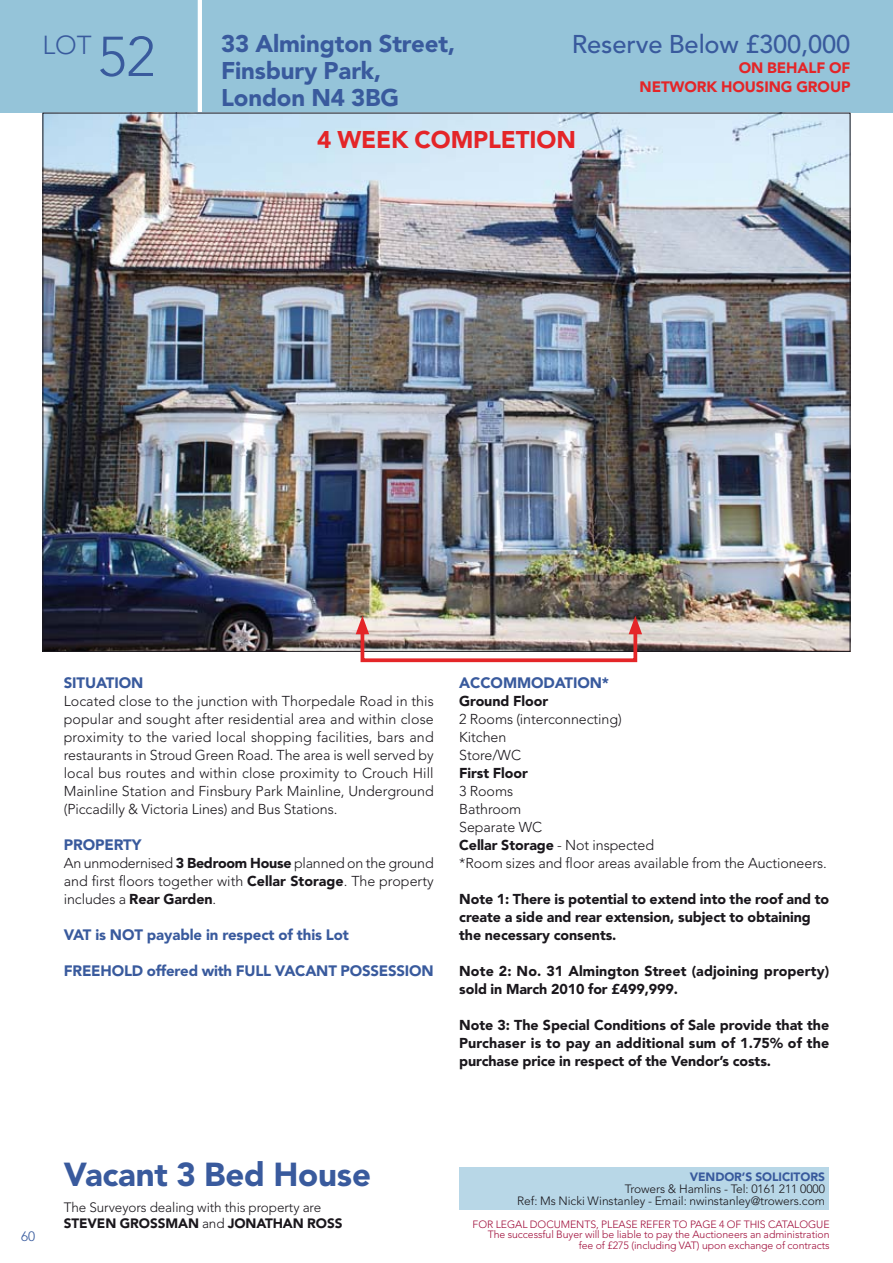
<style>
.page{position:relative;width:893px;height:1263px;background:#fff}
.page>*{position:absolute;margin:0;border:0;box-sizing:border-box;transform-origin:0 0}
.t1{font:900 33px "Avenir LT Std";letter-spacing:-.005em;color:#395a9d}
.t2{font:300 25.8px "Avenir LT Std";color:#395a9d}
.t3{font:500 25.5px "Avenir LT Std";letter-spacing:-.005em;color:#395a9d}
.t4{font:900 24px/27px "Avenir LT Std";letter-spacing:-.005em;color:#395a9d}
.t5{font:900 24px "Avenir LT Std";letter-spacing:-.005em;color:#e42528}
.t6{font:900 15px "Avenir LT Std";letter-spacing:-.005em;color:#395a9d}
.t7{font:900 15px/19.5px "Avenir LT Std";letter-spacing:-.005em;color:#e42528;text-align:right}
.t8{font:300 14.25px/18px "Avenir LT Std";letter-spacing:-.005em;color:#1a171c;text-align:justify}
.t9{font:900 14.25px/18px "Avenir LT Std";letter-spacing:-.005em;color:#1a171c}
.t10{font:300 13.5px/16.5px "Avenir LT Std";letter-spacing:-.005em;color:#1a171c}
.t11{font:300 13.5px "Avenir LT Std";color:#36599d}
.t12{font:300 12px/12px "Avenir LT Std";letter-spacing:-.005em;color:#1a171c;text-align:right}
.t13{font:900 12px "Avenir LT Std";letter-spacing:-.005em;color:#395a9d}
.t14{font:300 10.5px/10.5px "Avenir LT Std";letter-spacing:-.005em;color:#a00f3b;text-align:right}
.s1{font-size:55.5px}
.s2{font-weight:900}
</style>
<div class="page">
<div style="left:1px;top:0;width:892px;height:113px;background:#95c4d9"></div>
<hr style="left:198px;top:0;width:4px;height:113px;background:#fff">
<img style="left:45px;top:115px;width:803px;height:535px">
<div style="left:459px;top:1167px;width:370px;height:43px;background:#b8d7e7"></div>
<div style="left:361px;top:625px;width:276px;height:37px;border:4px solid #e42528"></div>
<svg style="left:356px;top:616px;width:13px;height:18px"></svg>
<svg style="left:629px;top:616px;width:13px;height:18px"></svg>
<h2 class="t2" style="left:43px;top:34px;width:114px">LOT <span class="s1">52</span></h2>
<h3 class="t4" style="left:221px;top:32px;width:236px">33 Almington Street,<br>Finsbury Park,<br>London N4 3BG</h3>
<h3 class="t3" style="left:572px;top:30px;width:280px">Reserve Below £300,000</h3>
<p class="t7" style="left:640px;top:59px;width:212px">ON BEHALF OF<br>NETWORK HOUSING GROUP</p>
<h3 class="t5" style="left:317px;top:130px;width:260px">4 WEEK COMPLETION</h3>
<p class="t6" style="left:64px;top:676px;width:81px">SITUATION</p>
<p class="t8" style="left:64px;top:693px;width:371px">Located close to the junction with Thorpedale Road in this popular and sought after residential area and within close proximity to the varied local shopping facilities, bars and restaurants in Stroud Green Road. The area is well served by local bus routes and within close proximity to Crouch Hill Mainline Station and Finsbury Park Mainline, Underground (Piccadilly &amp; Victoria Lines) and Bus Stations.</p>
<p class="t6" style="left:64px;top:838px;width:79px">PROPERTY</p>
<p class="t8" style="left:64px;top:855px;width:371px">An unmodernised <span class="s2">3 Bedroom House</span> planned on the ground and first floors together with <span class="s2">Cellar Storage</span>. The property includes a <span class="s2">Rear Garden</span>.</p>
<p class="t6" style="left:64px;top:928px;width:287px">VAT is NOT payable in respect of this Lot</p>
<p class="t6" style="left:64px;top:964px;width:371px">FREEHOLD offered with FULL VACANT POSSESSION</p>
<p class="t6" style="left:459px;top:676px;width:151px">ACCOMMODATION*</p>
<p class="t9" style="left:459px;top:693px;width:90px">Ground Floor</p>
<p class="t8" style="left:459px;top:711px;width:164px;text-align:left">2 Rooms (interconnecting)<br>Kitchen<br>Store/WC</p>
<p class="t9" style="left:459px;top:765px;width:70px">First Floor</p>
<p class="t8" style="left:459px;top:783px;width:369px;text-align:left">3 Rooms<br>Bathroom<br>Separate WC<br><span class="s2">Cellar Storage</span> - Not inspected<br>*Room sizes and floor areas available from the Auctioneers.</p>
<p class="t9" style="left:459px;top:891px;width:371px">Note 1: There is potential to extend into the roof and to create a side and rear extension, subject to obtaining the necessary consents.</p>
<p class="t9" style="left:459px;top:963px;width:371px">Note 2: No. 31 Almington Street (adjoining property) sold in March 2010 for £499,999.</p>
<p class="t9" style="left:459px;top:1017px;width:372px;text-align:justify">Note 3: The Special Conditions of Sale provide that the Purchaser is to pay an additional sum of 1.75% of the purchase price in respect of the Vendor’s costs.</p>
<p class="t11" style="left:21px;top:1231px;width:15px">60</p>
<h1 class="t1" style="left:64px;top:1161px;width:309px">Vacant 3 Bed House</h1>
<p class="t13" style="left:690px;top:1171px;width:137px">VENDOR’S SOLICITORS</p>
<p class="t12" style="left:517px;top:1183px;width:309px">Trowers &amp; Hamlins - Tel: 0161 211 0000<br>Ref: Ms Nicki Winstanley - Email: nwinstanley@trowers.com</p>
<p class="t10" style="left:64px;top:1200px;width:280px">The Surveyors dealing with this property are<br><span class="s2">STEVEN GROSSMAN</span> and <span class="s2">JONATHAN ROSS</span></p>
<p class="t14" style="left:473px;top:1220px;width:358px">FOR LEGAL DOCUMENTS, PLEASE REFER TO PAGE 4 OF THIS CATALOGUE<br>The successful Buyer will be liable to pay the Auctioneers an administration fee of £275 (including VAT) upon exchange of contracts</p>
</div>
